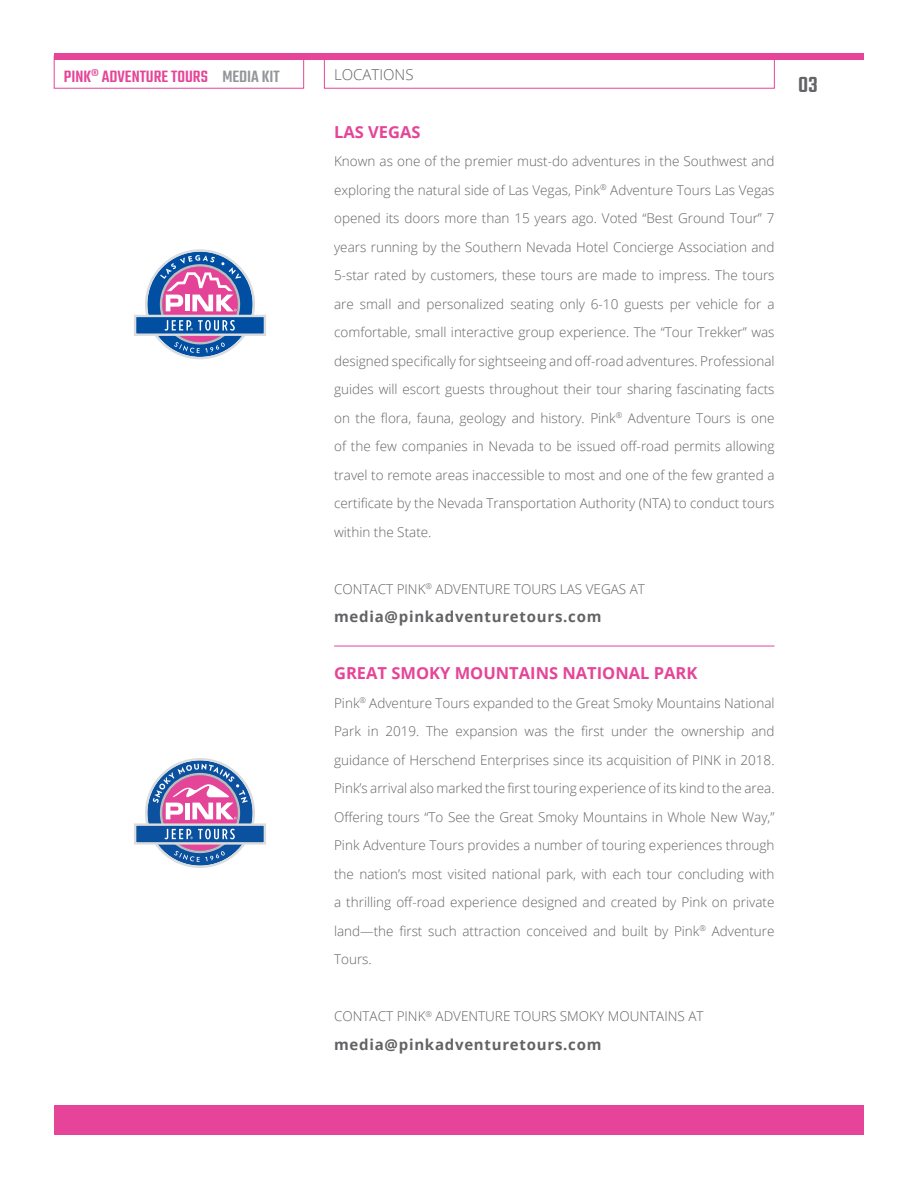
<style>
.page{position:relative;width:918px;height:1188px;background:#fff}
.page>*{position:absolute;margin:0;border:0;box-sizing:border-box;transform-origin:0 0}
.t1{font:500 24px "Teko";color:#636366}
.t2{font:500 18px "Teko";color:#e64498}
.t3{font:700 16.5px "Open Sans";color:#e64498}
.t4{font:700 15px "Open Sans";letter-spacing:.05em;color:#636366}
.t5{font:300 15px "Open Sans";color:#636366}
.t6{font:300 13.5px/28.5px "Open Sans";color:#636366;text-align:justify}
.s1{color:#939598}
</style>
<div class="page">
<div style="left:54px;top:1105px;width:810px;height:29px;background:#e64498"></div>
<div style="left:54px;top:54px;width:810px;height:6px;background:#e64498"></div>
<div style="left:54px;top:56px;width:250px;height:32px;border:1px solid #e64498"></div>
<div style="left:324px;top:56px;width:451px;height:32px;border:1px solid #e64498"></div>
<hr style="left:334px;top:646px;width:441px;height:1px;background:#e64498">
<div style="left:135px;top:316px;width:130px;height:19px;background:#004fa2"></div>
<div style="left:134px;top:315px;width:132px;height:21px;border:2px solid #dbdcdd"></div>
<svg style="left:147px;top:252px;width:106px;height:105px"></svg>
<div style="left:135px;top:825px;width:130px;height:18px;background:#0b51a0"></div>
<div style="left:134px;top:823px;width:132px;height:22px;border:2px solid #dbdddd"></div>
<svg style="left:147px;top:760px;width:106px;height:106px"></svg>
<p class="t2" style="left:64px;top:66px;width:217px">PINK® ADVENTURE TOURS <span class="s1">MEDIA KIT</span></p>
<p class="t5" style="left:334px;top:65px;width:81px">LOCATIONS</p>
<p class="t3" style="left:334px;top:120px;width:88px">LAS VEGAS</p>
<p class="t6" style="left:334px;top:147px;width:442px">Known as one of the premier must-do adventures in the Southwest and exploring the natural side of Las Vegas, Pink<sup>®</sup> Adventure Tours Las Vegas opened its doors more than 15 years ago. Voted “Best Ground Tour” 7 years running by the Southern Nevada Hotel Concierge Association and 5-star rated by customers, these tours are made to impress. The tours are small and personalized seating only 6-10 guests per vehicle for a comfortable, small interactive group experience. The “Tour Trekker” was designed specifically for sightseeing and off-road adventures. Professional guides will escort guests throughout their tour sharing fascinating facts on the flora, fauna, geology and history. Pink<sup>®</sup> Adventure Tours is one of the few companies in Nevada to be issued off-road permits allowing travel to remote areas inaccessible to most and one of the few granted a certificate by the Nevada Transportation Authority (NTA) to conduct tours within the State.</p>
<p class="t6" style="left:334px;top:574px;width:312px">CONTACT PINK<sup>®</sup> ADVENTURE TOURS LAS VEGAS AT</p>
<p class="t4" style="left:334px;top:606px;width:269px">media@pinkadventuretours.com</p>
<p class="t3" style="left:334px;top:662px;width:365px">GREAT SMOKY MOUNTAINS NATIONAL PARK</p>
<p class="t6" style="left:334px;top:688px;width:442px">Pink<sup>®</sup> Adventure Tours expanded to the Great Smoky Mountains National Park in 2019. The expansion was the first under the ownership and guidance of Herschend Enterprises since its acquisition of PINK in 2018.<br>Pink’s arrival also marked the first touring experience of its kind to the area.<br>Offering tours “To See the Great Smoky Mountains in Whole New Way,” Pink Adventure Tours provides a number of touring experiences through the nation’s most visited national park, with each tour concluding with a thrilling off-road experience designed and created by Pink on private land—the first such attraction conceived and built by Pink<sup>®</sup> Adventure Tours.</p>
<p class="t6" style="left:334px;top:1002px;width:371px">CONTACT PINK<sup>®</sup> ADVENTURE TOURS SMOKY MOUNTAINS AT</p>
<p class="t4" style="left:334px;top:1034px;width:269px">media@pinkadventuretours.com</p>
<p class="t1" style="left:798px;top:71px;width:21px">03</p>
</div>
